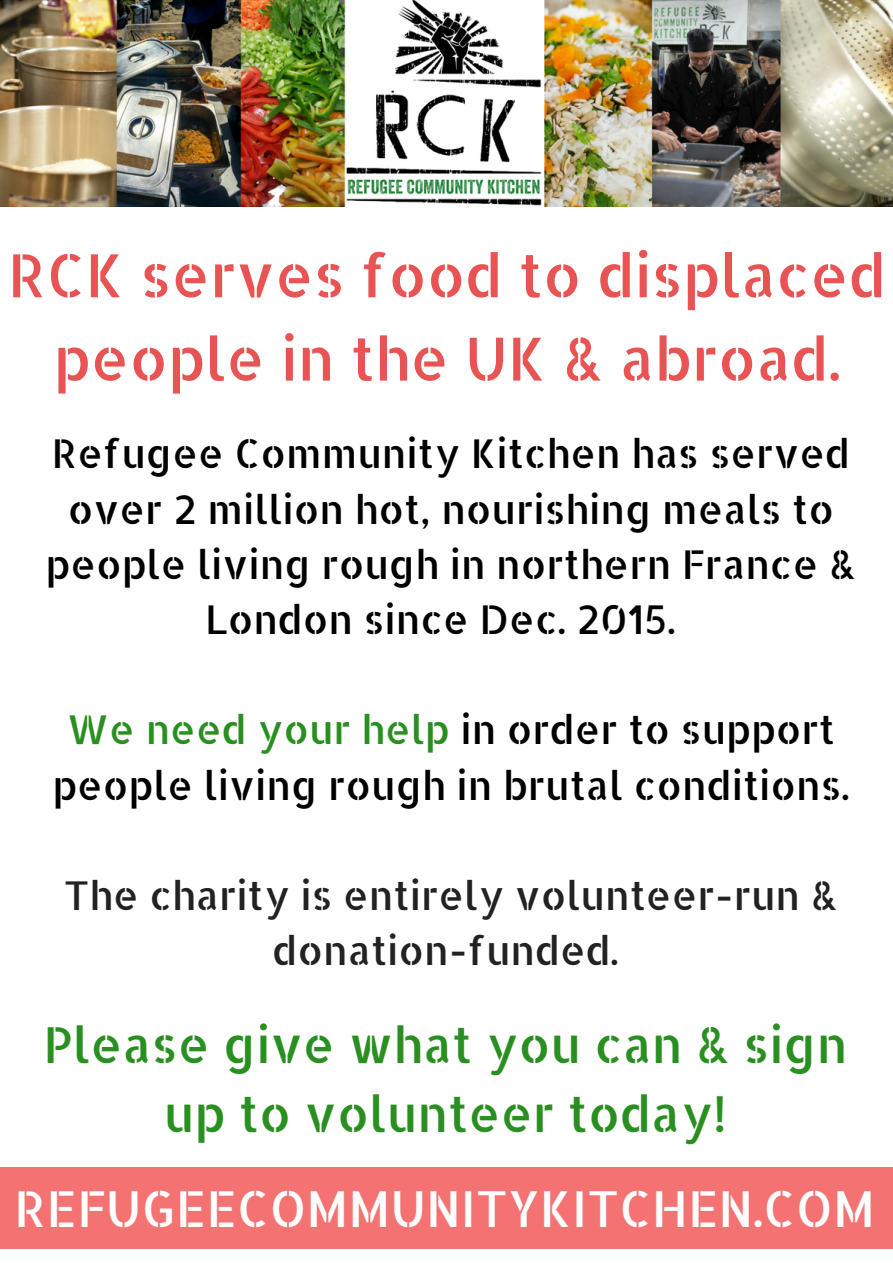
<style>
.page{position:relative;width:893px;height:1263px;background:#fff}
.page>*{position:absolute;margin:0;border:0;box-sizing:border-box;transform-origin:0 0}
.t1{font:59.55px/83.2px "Allerta Stencil";color:#e85454;text-align:center}
.t2{font:49.65px/68.7px "Allerta Stencil";color:#298f20;text-align:center}
.t3{font:49.65px "Allerta Stencil";color:#fff}
.t4{font:39.75px/55.2px "Allerta Stencil";color:#000;text-align:center}
.t5{font:39.75px/55.2px "Allerta Stencil";color:#222;text-align:center}
.s1{color:#298f20}
</style>
<div class="page">
<div style="left:0;top:1168px;width:893px;height:81px;background:#f57272"></div>
<img style="left:0;top:0;width:893px;height:206px">
<h1 class="t1" style="left:8px;top:232px;width:880px">RCK serves food to displaced people in the UK &amp; abroad.</h1>
<p class="t4" style="left:46px;top:425px;width:812px">Refugee Community Kitchen has served over 2 million hot, nourishing meals to people living rough in northern France &amp; London since Dec. 2015.</p>
<p class="t4" style="left:52px;top:701px;width:799px"><span class="s1">We need your help</span> in order to support people living rough in brutal conditions.</p>
<p class="t5" style="left:64px;top:867px;width:776px">The charity is entirely volunteer-run &amp; donation-funded.</p>
<p class="t2" style="left:44px;top:1009px;width:805px">Please give what you can &amp; sign up to volunteer today!</p>
<p class="t3" style="left:15px;top:1176px;width:862px">REFUGEECOMMUNITYKITCHEN.COM</p>
</div>
